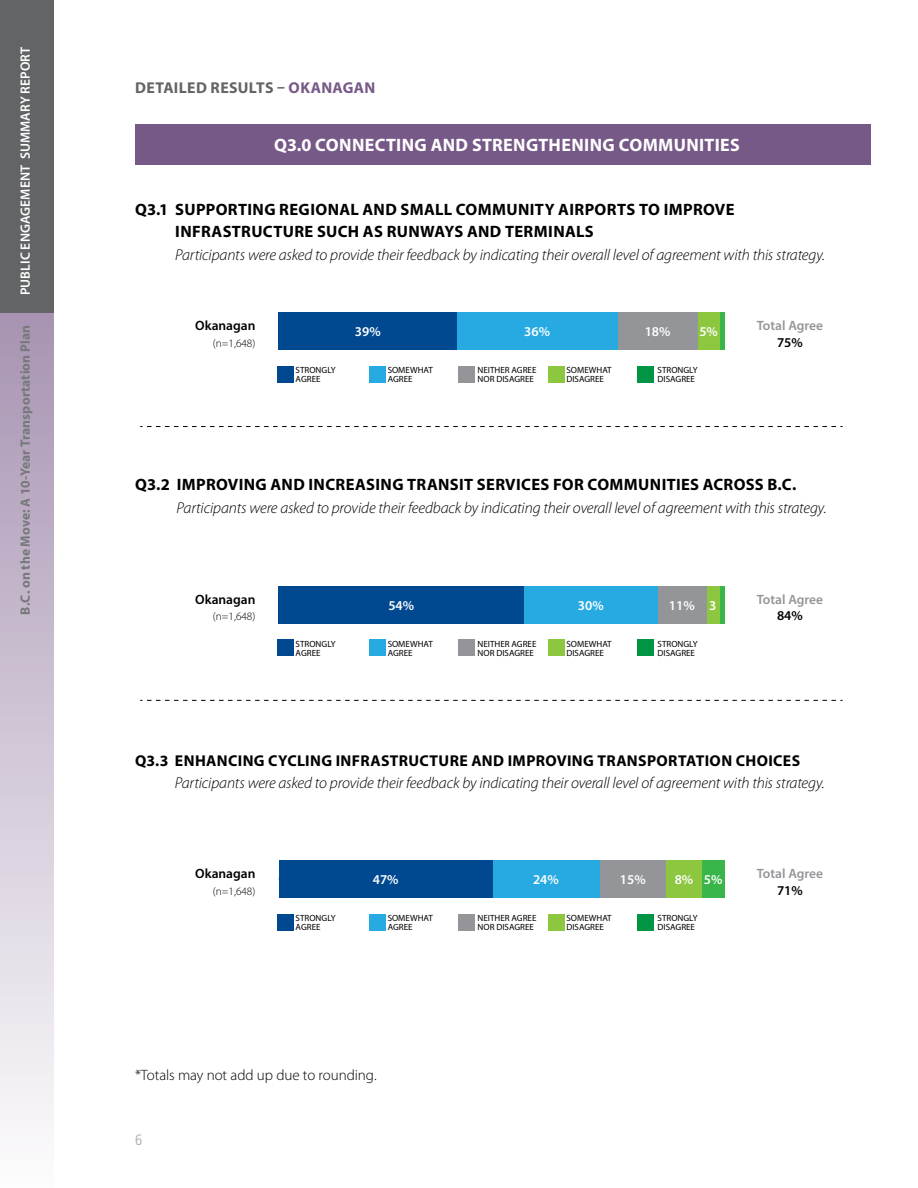
<style>
.page{position:relative;width:918px;height:1188px;background:#fff}
.page>*{position:absolute;margin:0;border:0;box-sizing:border-box;transform-origin:0 0}
.t1{font:700 18px "Myriad Pro";letter-spacing:.02em;color:#fff}
.t2{font:700 16.5px/22.5px "Myriad Pro";letter-spacing:.02em;color:#000}
.t3{font:italic 300 15.75px "Myriad Pro";letter-spacing:-.01em;color:#000}
.t4{font:700 15.75px "Myriad Pro";letter-spacing:.025em;color:#000}
.t5{font:700 15.75px "Myriad Pro";letter-spacing:.025em;color:#636466}
.t6{font:300 15px "Myriad Pro";letter-spacing:-.005em;color:#000}
.t7{font:300 condensed 15px "Frutiger";color:#a4a7a9}
.t8{font:600 13.5px "Myriad Pro";letter-spacing:.005em;color:#fff}
.t9{font:700 13.5px "Myriad Pro";letter-spacing:.01em;color:#77787b}
.t10{font:600 13.5px "Myriad Pro";color:#000}
.t11{font:600 13.5px "Myriad Pro";color:#939598}
.t12{font:300 11.25px "Myriad Pro";color:#000}
.t13{font:9px/9px "Myriad Pro";color:#000}
.s1{color:#775988}
</style>
<div class="page">
<div style="left:0;top:310px;width:54px;height:878px;background:linear-gradient(to bottom,#a793b2,#fdfcfd)"></div>
<div style="left:0;top:0;width:54px;height:313px;background:#636466"></div>
<div style="left:135px;top:124px;width:736px;height:41px;background:#775988"></div>
<hr style="left:720px;top:586px;width:4px;height:37px;background:#39b54a">
<div style="left:706px;top:586px;width:14px;height:37px;background:#8dc63f"></div>
<div style="left:657px;top:586px;width:49px;height:37px;background:#939598"></div>
<div style="left:524px;top:586px;width:133px;height:37px;background:#27aae1"></div>
<div style="left:279px;top:586px;width:245px;height:37px;background:#004990"></div>
<div style="left:277px;top:640px;width:17px;height:16px;background:#004990"></div>
<div style="left:369px;top:640px;width:17px;height:16px;background:#27aae1"></div>
<div style="left:458px;top:640px;width:17px;height:16px;background:#939598"></div>
<div style="left:548px;top:640px;width:17px;height:16px;background:#8dc63f"></div>
<div style="left:637px;top:640px;width:17px;height:16px;background:#009444"></div>
<svg style="left:140px;top:700px;width:703px;height:1px"></svg>
<hr style="left:720px;top:312px;width:4px;height:38px;background:#39b54a">
<div style="left:698px;top:312px;width:22px;height:38px;background:#8dc63f"></div>
<div style="left:617px;top:312px;width:81px;height:38px;background:#939598"></div>
<div style="left:457px;top:312px;width:160px;height:38px;background:#27aae1"></div>
<div style="left:279px;top:312px;width:178px;height:38px;background:#004990"></div>
<div style="left:277px;top:366px;width:17px;height:16px;background:#004990"></div>
<div style="left:369px;top:366px;width:17px;height:16px;background:#27aae1"></div>
<div style="left:458px;top:366px;width:17px;height:16px;background:#939598"></div>
<div style="left:548px;top:366px;width:17px;height:16px;background:#8dc63f"></div>
<div style="left:637px;top:366px;width:17px;height:16px;background:#009444"></div>
<svg style="left:140px;top:426px;width:703px;height:1px"></svg>
<div style="left:702px;top:860px;width:22px;height:38px;background:#39b54a"></div>
<div style="left:666px;top:860px;width:36px;height:38px;background:#8dc63f"></div>
<div style="left:600px;top:860px;width:66px;height:38px;background:#939598"></div>
<div style="left:493px;top:860px;width:107px;height:38px;background:#27aae1"></div>
<div style="left:279px;top:860px;width:214px;height:38px;background:#004990"></div>
<div style="left:277px;top:914px;width:17px;height:17px;background:#004990"></div>
<div style="left:369px;top:914px;width:17px;height:17px;background:#27aae1"></div>
<div style="left:458px;top:914px;width:17px;height:17px;background:#939598"></div>
<div style="left:548px;top:914px;width:17px;height:17px;background:#8dc63f"></div>
<div style="left:637px;top:914px;width:17px;height:17px;background:#009444"></div>
<p class="t8" style="left:17px;top:295px;width:250px;rotate:-90deg">PUBLIC ENGAGEMENT SUMMARY REPORT</p>
<p class="t9" style="left:17px;top:615px;width:291px;rotate:-90deg">B.C. on the Move: A 10-Year Transportation Plan</p>
<p class="t5" style="left:135px;top:77px;width:242px">DETAILED RESULTS – <span class="s1">OKANAGAN</span></p>
<p class="t1" style="left:274px;top:133px;width:467px">Q3.0 CONNECTING AND STRENGTHENING COMMUNITIES</p>
<p class="t2" style="left:175px;top:198px;width:561px;text-indent:-40px">Q3.1 SUPPORTING REGIONAL AND SMALL COMMUNITY AIRPORTS TO IMPROVE<br>INFRASTRUCTURE SUCH AS RUNWAYS AND TERMINALS</p>
<p class="t3" style="left:175px;top:246px;width:651px">Participants were asked to provide their feedback by indicating their overall level of agreement with this strategy.</p>
<p class="t10" style="left:195px;top:317px;width:62px">Okanagan</p>
<p class="t12" style="left:213px;top:337px;width:44px">(n=1,648)</p>
<p class="t8" style="left:355px;top:323px;width:27px">39%</p>
<p class="t8" style="left:524px;top:323px;width:27px">36%</p>
<p class="t8" style="left:645px;top:323px;width:27px">18%</p>
<p class="t8" style="left:699px;top:323px;width:20px">5%</p>
<p class="t13" style="left:296px;top:365px;width:42px">STRONGLY<br>AGREE</p>
<p class="t13" style="left:388px;top:365px;width:47px">SOMEWHAT<br>AGREE</p>
<p class="t13" style="left:478px;top:365px;width:60px">NEITHER AGREE<br>NOR DISAGREE</p>
<p class="t13" style="left:567px;top:365px;width:47px">SOMEWHAT<br>DISAGREE</p>
<p class="t13" style="left:658px;top:365px;width:42px">STRONGLY<br>DISAGREE</p>
<p class="t11" style="left:757px;top:317px;width:68px">Total Agree</p>
<p class="t10" style="left:777px;top:333px;width:27px">75%</p>
<p class="t2" style="left:135px;top:473px;width:663px">Q3.2 IMPROVING AND INCREASING TRANSIT SERVICES FOR COMMUNITIES ACROSS B.C.</p>
<p class="t3" style="left:177px;top:499px;width:651px">Participants were asked to provide their feedback by indicating their overall level of agreement with this strategy.</p>
<p class="t10" style="left:195px;top:591px;width:62px">Okanagan</p>
<p class="t12" style="left:213px;top:610px;width:44px">(n=1,648)</p>
<p class="t8" style="left:388px;top:597px;width:27px">54%</p>
<p class="t8" style="left:578px;top:597px;width:27px">30%</p>
<p class="t8" style="left:669px;top:597px;width:49px">11% 3</p>
<p class="t13" style="left:296px;top:639px;width:42px">STRONGLY<br>AGREE</p>
<p class="t13" style="left:388px;top:639px;width:47px">SOMEWHAT<br>AGREE</p>
<p class="t13" style="left:478px;top:639px;width:60px">NEITHER AGREE<br>NOR DISAGREE</p>
<p class="t13" style="left:567px;top:639px;width:47px">SOMEWHAT<br>DISAGREE</p>
<p class="t13" style="left:658px;top:639px;width:42px">STRONGLY<br>DISAGREE</p>
<p class="t11" style="left:757px;top:591px;width:68px">Total Agree</p>
<p class="t10" style="left:777px;top:607px;width:27px">84%</p>
<p class="t4" style="left:135px;top:750px;width:667px">Q3.3 ENHANCING CYCLING INFRASTRUCTURE AND IMPROVING TRANSPORTATION CHOICES</p>
<p class="t3" style="left:175px;top:775px;width:651px">Participants were asked to provide their feedback by indicating their overall level of agreement with this strategy.</p>
<p class="t10" style="left:195px;top:865px;width:62px">Okanagan</p>
<p class="t12" style="left:213px;top:885px;width:44px">(n=1,648)</p>
<p class="t8" style="left:373px;top:871px;width:27px">47%</p>
<p class="t8" style="left:533px;top:871px;width:27px">24%</p>
<p class="t8" style="left:620px;top:871px;width:27px">15%</p>
<p class="t8" style="left:675px;top:871px;width:49px">8% 5%</p>
<p class="t13" style="left:296px;top:913px;width:42px">STRONGLY<br>AGREE</p>
<p class="t13" style="left:388px;top:913px;width:47px">SOMEWHAT<br>AGREE</p>
<p class="t13" style="left:478px;top:913px;width:60px">NEITHER AGREE<br>NOR DISAGREE</p>
<p class="t13" style="left:567px;top:913px;width:47px">SOMEWHAT<br>DISAGREE</p>
<p class="t13" style="left:658px;top:913px;width:42px">STRONGLY<br>DISAGREE</p>
<p class="t11" style="left:757px;top:865px;width:68px">Total Agree</p>
<p class="t10" style="left:777px;top:882px;width:27px">71%</p>
<p class="t6" style="left:135px;top:1067px;width:243px">*Totals may not add up due to rounding.</p>
<p class="t7" style="left:135px;top:1132px;width:9px">6</p>
</div>
